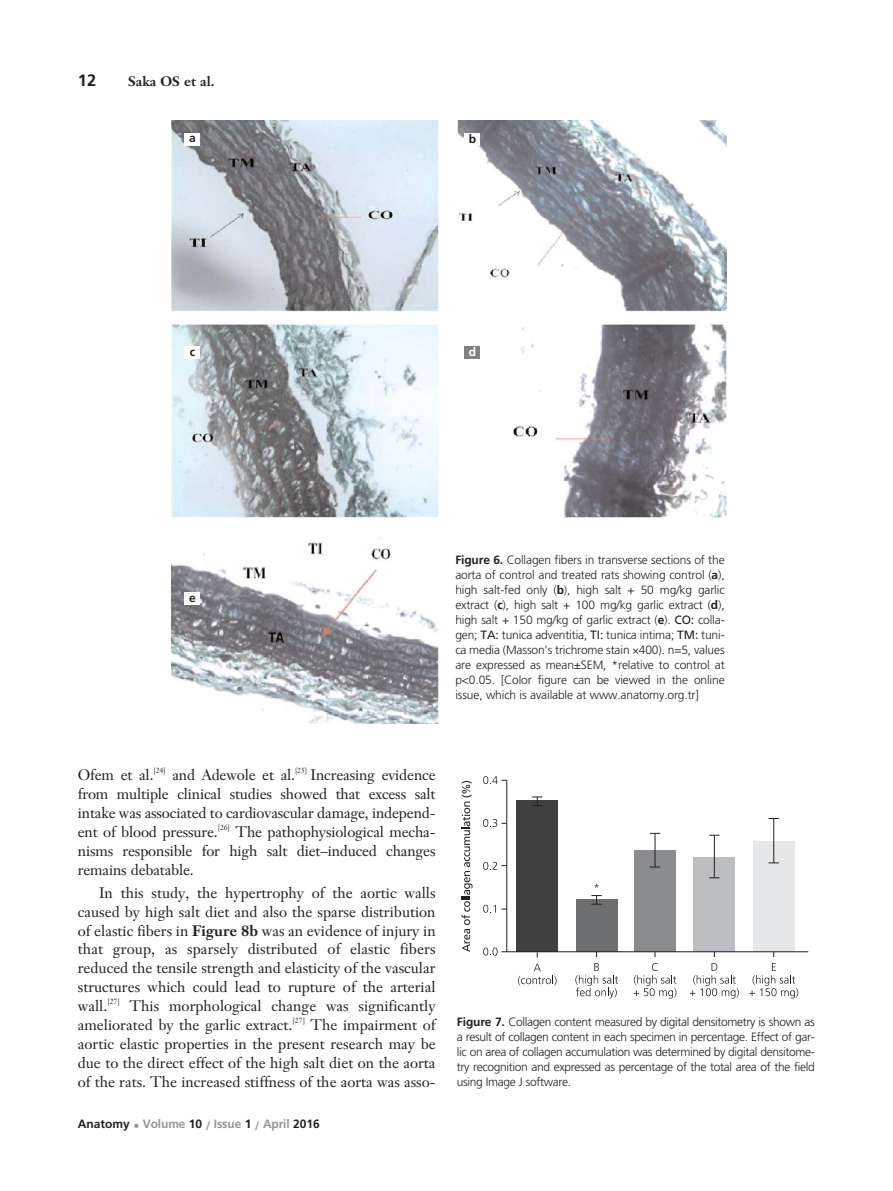
<style>
.page{position:relative;width:893px;height:1191px;background:#fff}
.page>*{position:absolute;margin:0;border:0;box-sizing:border-box;transform-origin:0 0}
.t1{font:700 16.5px "Frutiger";color:#231f20}
.t2{font:15px/18.9px "Janson Text";color:#231f20;text-align:justify}
.t3{font:700 13.5px "Janson Text";color:#231f20}
.t4{font:300 12px/15px "Frutiger";letter-spacing:-.02em;color:#231f20;text-align:justify}
.t5{font:700 12px "Frutiger";letter-spacing:-.01em;color:#939598}
.t6{font:700 12px "Frutiger";color:#231f20}
.t7{font:700 12px "Frutiger";color:#fff}
.t8{font:7.5px "Janson Text";letter-spacing:-.01em;color:#231f20}
.s1{font-weight:700}
.s2{font-weight:400}
.s3{color:#231f20}
</style>
<div class="page">
<img style="left:172px;top:120px;width:554px;height:603px">
<div style="left:465px;top:133px;width:15px;height:12px;background:#fff"></div>
<div style="left:185px;top:133px;width:15px;height:12px;background:#fff"></div>
<div style="left:465px;top:346px;width:15px;height:12px;background:#808285"></div>
<div style="left:185px;top:346px;width:15px;height:12px;background:#fff"></div>
<div style="left:185px;top:592px;width:15px;height:13px;background:#fff"></div>
<svg style="left:483px;top:947px;width:24px;height:8px"></svg>
<svg style="left:461px;top:781px;width:11px;height:171px"></svg>
<svg style="left:518px;top:963px;width:39px;height:22px"></svg>
<svg style="left:575px;top:963px;width:43px;height:35px"></svg>
<svg style="left:634px;top:963px;width:42px;height:35px"></svg>
<svg style="left:690px;top:963px;width:49px;height:35px"></svg>
<svg style="left:749px;top:963px;width:49px;height:35px"></svg>
<hr style="left:506px;top:780px;width:1px;height:171px;background:#231f20">
<div style="left:517px;top:800px;width:41px;height:152px;background:#404041"></div>
<div style="left:576px;top:899px;width:41px;height:52px;background:#6d6e70"></div>
<div style="left:634px;top:850px;width:42px;height:101px;background:#8a8c8e"></div>
<div style="left:694px;top:857px;width:41px;height:94px;background:#bbbdc0"></div>
<div style="left:753px;top:841px;width:41px;height:110px;background:#e6e7e8"></div>
<svg style="left:483px;top:904px;width:24px;height:8px"></svg>
<svg style="left:483px;top:862px;width:24px;height:7px"></svg>
<svg style="left:483px;top:819px;width:24px;height:8px"></svg>
<svg style="left:483px;top:776px;width:24px;height:8px"></svg>
<hr style="left:507px;top:951px;width:301px;height:1px;background:#231f20">
<svg style="left:532px;top:796px;width:10px;height:10px"></svg>
<svg style="left:591px;top:895px;width:11px;height:9px"></svg>
<hr style="left:655px;top:833px;width:1px;height:34px;background:#231f20">
<hr style="left:714px;top:835px;width:1px;height:43px;background:#231f20">
<hr style="left:773px;top:818px;width:1px;height:45px;background:#231f20">
<svg style="left:633px;top:648px;width:5px;height:5px"></svg>
<p class="t1" style="left:78px;top:74px;width:20px">12</p>
<p class="t3" style="left:128px;top:76px;width:88px">Saka OS et al.</p>
<p class="t6" style="left:189px;top:133px;width:8px">a</p>
<p class="t6" style="left:469px;top:134px;width:9px">b</p>
<p class="t6" style="left:190px;top:346px;width:7px">c</p>
<p class="t7" style="left:469px;top:347px;width:9px">d</p>
<p class="t6" style="left:189px;top:593px;width:8px">e</p>
<p class="t4" style="left:455px;top:553px;width:271px"><span class="s1">Figure 6.</span> Collagen fibers in transverse sections of the aorta of control and treated rats showing control (<span class="s1">a</span>), high salt-fed only (<span class="s1">b</span>), high salt + 50 mg/kg garlic extract (<span class="s1">c</span>), high salt + 100 mg/kg garlic extract (<span class="s1">d</span>), high salt + 150 mg/kg of garlic extract (<span class="s1">e</span>). <span class="s2">CO:</span> colla&shy;gen; <span class="s2">TA:</span> tunica adventitia, <span class="s2">TI:</span> tunica intima; <span class="s2">TM:</span> tuni&shy;ca media (Masson’s trichrome stain 400). n=5, values are expressed as mean±SEM, *relative to control at p&lt;0.05. [Color figure can be viewed in the online issue, which is available at www.anatomy.org.tr]</p>
<p class="t2" style="left:78px;top:767px;width:77px">Ofem et al.</p>
<p class="t8" style="left:153px;top:767px;width:14px">[24]</p>
<p class="t2" style="left:172px;top:767px;width:124px">and Adewole et al.</p>
<p class="t8" style="left:295px;top:767px;width:14px">[25]</p>
<p class="t2" style="left:78px;top:767px;width:359px;text-indent:233px">Increasing evidence from multiple clinical studies showed that excess salt intake was associated to cardiovascular damage, independ&shy;ent of blood pressure.</p>
<p class="t8" style="left:218px;top:824px;width:14px">[26]</p>
<p class="t2" style="left:78px;top:824px;width:359px;text-indent:158px">The pathophysiological mecha&shy;nisms responsible for high salt diet–induced changes remains debatable.</p>
<p class="t2" style="left:78px;top:884px;width:359px;text-indent:21px">In this study, the hypertrophy of the aortic walls caused by high salt diet and also the sparse distribution of elastic fibers in <span class="s1">Figure 8b</span> was an evidence of injury in that group, as sparsely distributed of elastic fibers reduced the tensile strength and elasticity of the vascular structures which could lead to rupture of the arterial wall.</p>
<p class="t8" style="left:107px;top:998px;width:14px">[27]</p>
<p class="t2" style="left:78px;top:998px;width:359px;text-indent:52px">This morphological change was significantly ameliorated by the garlic extract.</p>
<p class="t8" style="left:293px;top:1017px;width:14px">[27]</p>
<p class="t2" style="left:78px;top:1017px;width:359px;text-indent:233px">The impairment of aortic elastic properties in the present research may be due to the direct effect of the high salt diet on the aorta of the rats. The increased stiffness of the aorta was asso-</p>
<p class="t5" style="left:78px;top:1119px;width:244px"><span class="s3">Anatomy</span> • Volume <span class="s3">10</span> / Issue <span class="s3">1</span> / April <span class="s3">2016</span></p>
<p class="t4" style="left:457px;top:1015px;width:359px"><span class="s1">Figure 7.</span> Collagen content measured by digital densitometry is shown as a result of collagen content in each specimen in percentage. Effect of gar&shy;lic on area of collagen accumulation was determined by digital densitome&shy;try recognition and expressed as percentage of the total area of the field using Image J software.</p>
</div>
